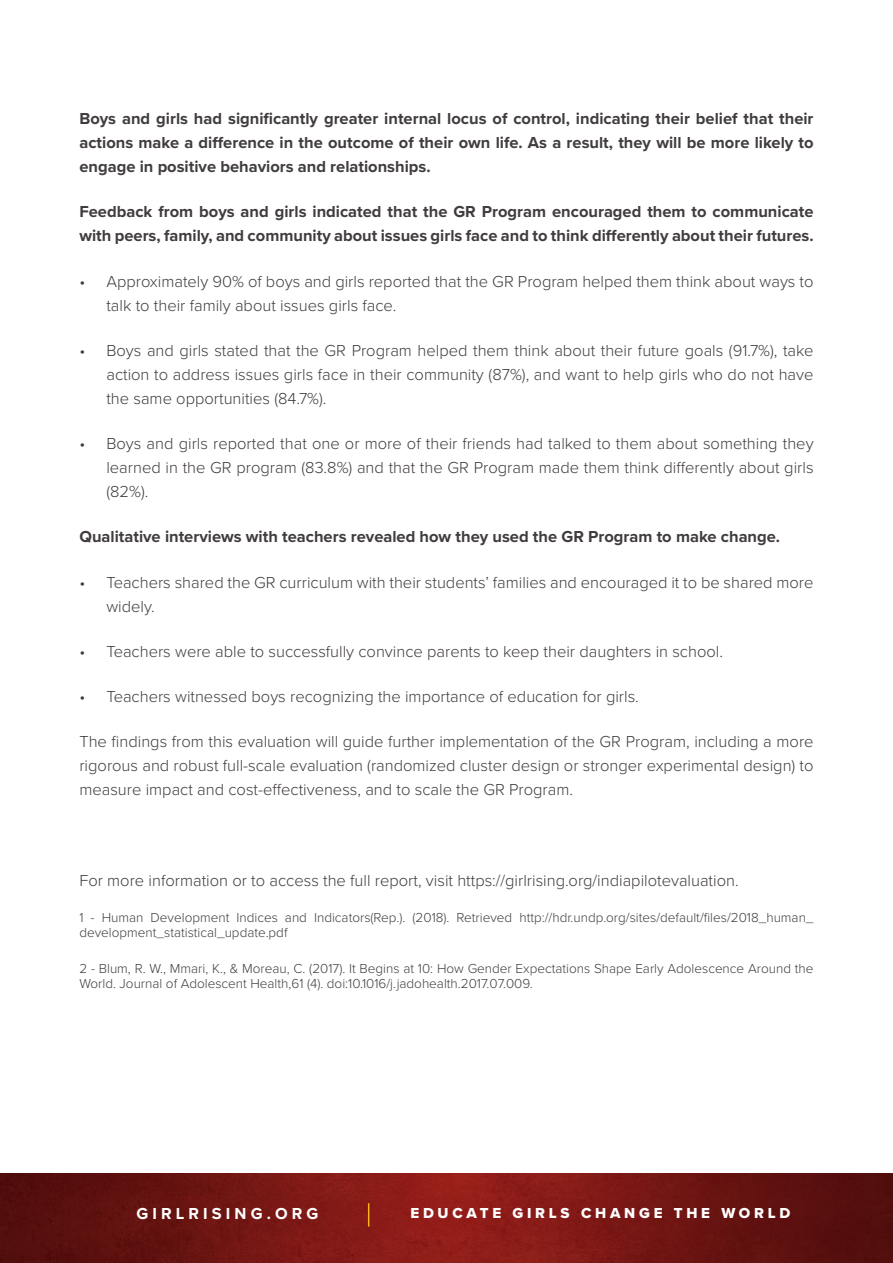
<style>
.page{position:relative;width:893px;height:1263px;background:#fff}
.page>*{position:absolute;margin:0;border:0;box-sizing:border-box;transform-origin:0 0}
.t1{font:300 16.5px/24px "Proxima Nova";color:#413c3d;text-align:justify}
.t2{font:700 16.5px/24px "Proxima Nova";color:#413c3d;text-align:justify}
.t3{font:700 16.5px "Proxima Nova";color:#fff}
.t4{font:15px "Proxima Nova Extrabld";letter-spacing:.25em;color:#fff}
.t5{font:300 13.5px/15px "Proxima Nova";color:#413c3d}
</style>
<div class="page">
<img style="left:0;top:1174px;width:893px;height:89px">
<svg style="left:368px;top:1203px;width:1px;height:23px"></svg>
<p class="t2" style="left:79px;top:106px;width:736px">Boys and girls had significantly greater internal locus of control, indicating their belief that their actions make a difference in the outcome of their own life. As a result, they will be more likely to engage in positive behaviors and relationships.</p>
<p class="t2" style="left:79px;top:199px;width:736px">Feedback from boys and girls indicated that the GR Program encouraged them to communicate with peers, family, and community about issues girls face and to think differently about their futures.</p>
<p class="t1" style="left:106px;top:268px;width:709px;text-indent:-27px">• Approximately 90% of boys and girls reported that the GR Program helped them think about ways to talk to their family about issues girls face.</p>
<p class="t1" style="left:106px;top:338px;width:709px;text-indent:-27px">• Boys and girls stated that the GR Program helped them think about their future goals (91.7%), take action to address issues girls face in their community (87%), and want to help girls who do not have the same opportunities (84.7%).</p>
<p class="t1" style="left:106px;top:431px;width:709px;text-indent:-27px">• Boys and girls reported that one or more of their friends had talked to them about something they learned in the GR program (83.8%) and that the GR Program made them think differently about girls (82%).</p>
<p class="t2" style="left:79px;top:524px;width:702px">Qualitative interviews with teachers revealed how they used the GR Program to make change.</p>
<p class="t1" style="left:106px;top:569px;width:709px;text-indent:-27px">• Teachers shared the GR curriculum with their students’ families and encouraged it to be shared more widely.</p>
<p class="t1" style="left:79px;top:639px;width:645px">• Teachers were able to successfully convince parents to keep their daughters in school.</p>
<p class="t1" style="left:79px;top:684px;width:561px">• Teachers witnessed boys recognizing the importance of education for girls.</p>
<p class="t1" style="left:79px;top:729px;width:736px">The findings from this evaluation will guide further implementation of the GR Program, including a more rigorous and robust full-scale evaluation (randomized cluster design or stronger experimental design) to measure impact and cost-effectiveness, and to scale the GR Program.</p>
<p class="t1" style="left:79px;top:868px;width:661px">For more information or to access the full report, visit https://girlrising.org/indiapilotevaluation.</p>
<p class="t5" style="left:79px;top:909px;width:736px">1 - Human Development Indices and Indicators(Rep.). (2018). Retrieved http://hdr.undp.org/sites/default/files/2018_human_ development_statistical_update.pdf</p>
<p class="t5" style="left:79px;top:961px;width:735px">2 - Blum, R. W., Mmari, K., &amp; Moreau, C. (2017). It Begins at 10: How Gender Expectations Shape Early Adolescence Around the<br>World. Journal of Adolescent Health,61 (4). doi:10.1016/j.jadohealth.2017.07.009.</p>
<p class="t3" style="left:136px;top:1201px;width:14px">girlrising</p>
<p class="t3" style="left:267px;top:1201px;width:24px">. org</p>
<p class="t4" style="left:410px;top:1201px;width:241px">EDUCATE GIRLS CHANGE</p>
<p class="t4" style="left:674px;top:1201px;width:94px">THE WORLD</p>
</div>
